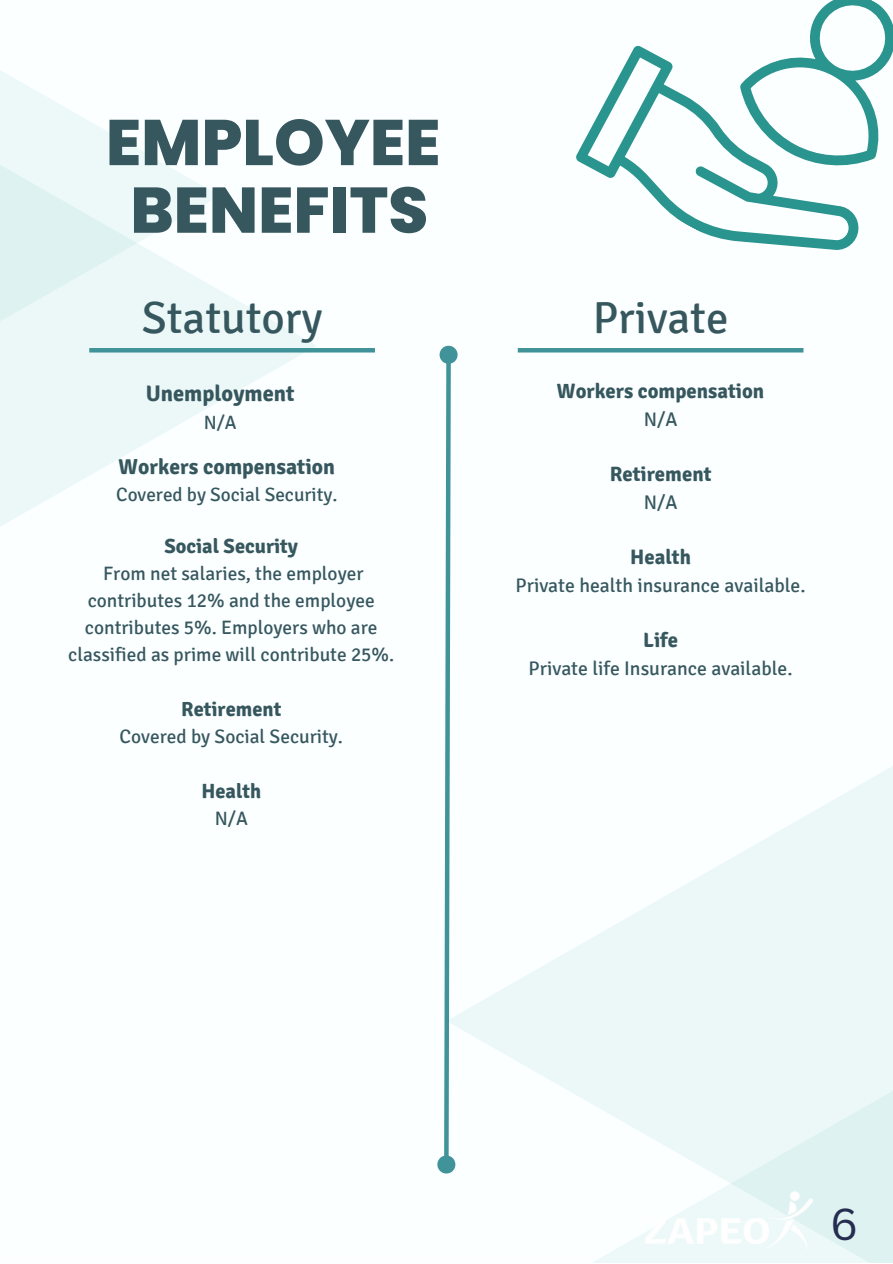
<style>
.page{position:relative;width:893px;height:1264px;background:#fff}
.page>*{position:absolute;margin:0;border:0;box-sizing:border-box;transform-origin:0 0}
.t1{font:800 64.35px/67.7px "Poppins";color:#37575f;text-align:center}
.t2{font:45px "Signika";color:#37575f}
.t3{font:43.5px "Canva Sans";color:#262d51}
.t4{font:700 22.5px "Signika";color:#37575f}
.t5{font:700 21.6px "Signika";color:#37575f}
.t6{font:700 20.7px "Signika";color:#37575f}
.t7{font:700 20.4px "Signika";color:#37575f}
.t8{font:19.65px "Signika";color:#37575f}
.t9{font:19.35px/27px "Signika";color:#37575f;text-align:center}
.t10{font:19.2px "Signika";color:#37575f}
</style>
<div class="page">
<div style="left:0;top:0;width:892px;height:1262px;background:#fbffff"></div>
<svg style="left:0;top:291px;width:317px;height:235px"></svg>
<svg style="left:0;top:70px;width:220px;height:393px;fill:#ebf8f7"></svg>
<div style="left:446px;top:631px;width:446px;height:631px;background:linear-gradient(to bottom,#f9fefe,#f7fdfd)"></div>
<div style="left:587px;top:875px;width:305px;height:387px;background:linear-gradient(to right,#f3fbfb,#e4f5f4)"></div>
<svg style="left:576px;top:45px;width:283px;height:205px"></svg>
<svg style="left:723px;top:0;width:169px;height:190px"></svg>
<svg style="left:437px;top:345px;width:24px;height:831px"></svg>
<hr style="left:89px;top:348px;width:286px;height:4px;background:#409398">
<hr style="left:517px;top:348px;width:286px;height:4px;background:#409398">
<img style="left:639px;top:1184px;width:178px;height:72px">
<h1 class="t1" style="left:106px;top:109px;width:336px">EMPLOYEE<br>BENEFITS</h1>
<h2 class="t2" style="left:142px;top:291px;width:182px">Statutory</h2>
<h2 class="t2" style="left:592px;top:291px;width:137px">Private</h2>
<p class="t4" style="left:146px;top:379px;width:150px">Unemployment</p>
<p class="t10" style="left:204px;top:410px;width:34px">N/A</p>
<p class="t5" style="left:118px;top:453px;width:218px">Workers compensation</p>
<p class="t10" style="left:116px;top:483px;width:223px">Covered by Social Security.</p>
<p class="t7" style="left:164px;top:534px;width:135px">Social Security</p>
<p class="t9" style="left:68px;top:560px;width:327px">From net salaries, the employer contributes 12% and the employee contributes 5%. Employers who are classified as prime will contribute 25%.</p>
<p class="t7" style="left:181px;top:697px;width:102px">Retirement</p>
<p class="t9" style="left:119px;top:723px;width:225px">Covered by Social Security.</p>
<p class="t7" style="left:201px;top:779px;width:61px">Health</p>
<p class="t9" style="left:215px;top:805px;width:35px">N/A</p>
<p class="t6" style="left:557px;top:379px;width:209px">Workers compensation</p>
<p class="t8" style="left:643px;top:408px;width:35px">N/A</p>
<p class="t6" style="left:609px;top:462px;width:103px">Retirement</p>
<p class="t8" style="left:643px;top:491px;width:35px">N/A</p>
<p class="t6" style="left:630px;top:545px;width:62px">Health</p>
<p class="t8" style="left:515px;top:574px;width:291px">Private health insurance available.</p>
<p class="t6" style="left:643px;top:627px;width:36px">Life</p>
<p class="t8" style="left:528px;top:656px;width:265px">Private life Insurance available.</p>
<h3 class="t3" style="left:830px;top:1193px;width:29px">6</h3>
</div>
